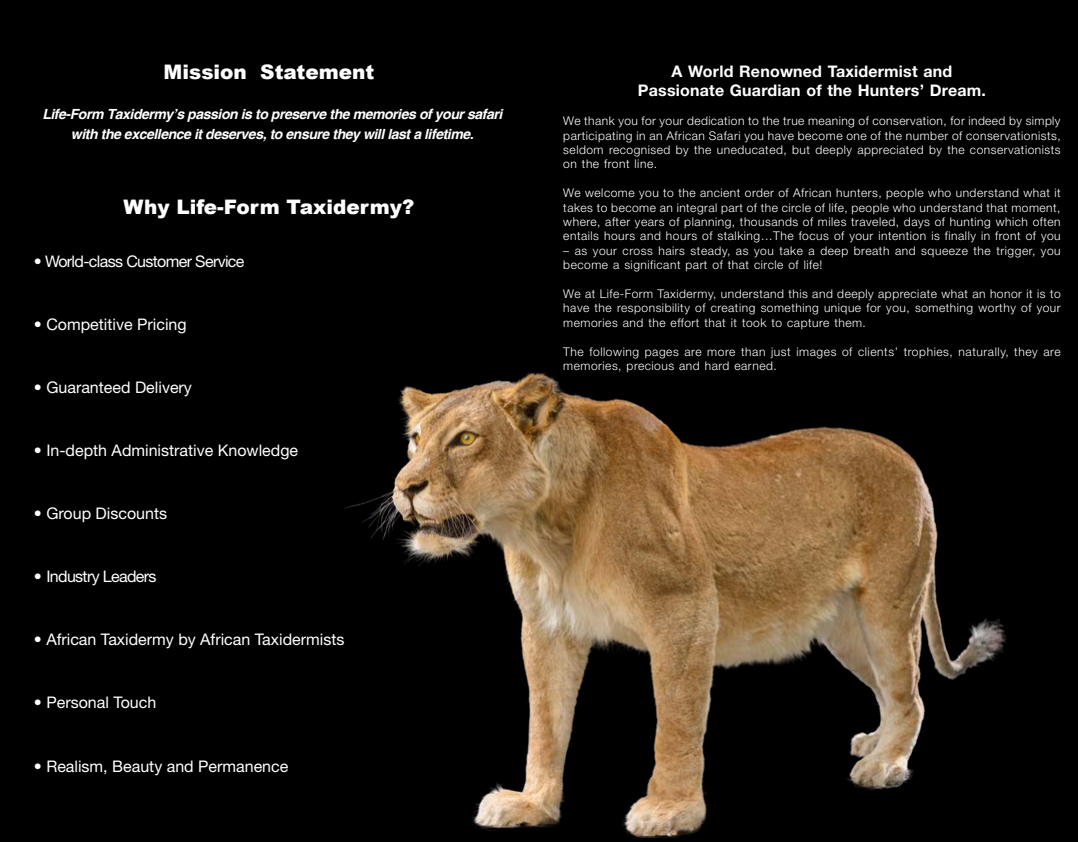
<style>
.page{position:relative;width:1078px;height:842px;background:#fff}
.page>*{position:absolute;margin:0;border:0;box-sizing:border-box;transform-origin:0 0}
.t1{font:900 20px "Arial";color:#fff}
.t2{font:16px "Helvetica Neue LT Std";color:#fff}
.t3{font:700 16px "Helvetica Neue LT Std";letter-spacing:.01em;color:#fff}
.t4{font:16px "Helvetica Neue LT Std";letter-spacing:-.04em;color:#fff}
.t5{font:italic 700 14px/20px "Helvetica";letter-spacing:-.03em;color:#fff;text-align:center}
.t6{font:300 12px/14.4px "Helvetica Neue LT Std";letter-spacing:.04em;color:#fff;text-align:justify}
</style>
<div class="page">
<div style="left:0;top:0;width:1077px;height:842px;background:#000"></div>
<img style="left:345px;top:372px;width:662px;height:466px">
<p class="t1" style="left:163px;top:57px;width:212px">Mission Statement</p>
<p class="t5" style="left:42px;top:104px;width:461px">Life-Form Taxidermy’s passion is to preserve the memories of your safari with the excellence it deserves, to ensure they will last a lifetime.</p>
<p class="t1" style="left:123px;top:192px;width:292px">Why Life-Form Taxidermy?</p>
<p class="t4" style="left:34px;top:252px;width:212px">• World-class Customer Service</p>
<p class="t2" style="left:34px;top:315px;width:154px">• Competitive Pricing</p>
<p class="t2" style="left:34px;top:378px;width:159px">• Guaranteed Delivery</p>
<p class="t2" style="left:34px;top:441px;width:266px">• In-depth Administrative Knowledge</p>
<p class="t2" style="left:34px;top:504px;width:135px">• Group Discounts</p>
<p class="t4" style="left:34px;top:567px;width:124px">• Industry Leaders</p>
<p class="t2" style="left:34px;top:630px;width:312px">• African Taxidermy by African Taxidermists</p>
<p class="t2" style="left:34px;top:693px;width:124px">• Personal Touch</p>
<p class="t2" style="left:34px;top:756px;width:256px">• Realism, Beauty and Permanence</p>
<p class="t3" style="left:671px;top:62px;width:282px">A World Renowned Taxidermist and</p>
<p class="t3" style="left:638px;top:81px;width:349px">Passionate Guardian of the Hunters’ Dream.</p>
<p class="t6" style="left:563px;top:113px;width:499px">We thank you for your dedication to the true meaning of conservation, for indeed by simply participating in an African Safari you have become one of the number of conservationists, seldom recognised by the uneducated, but deeply appreciated by the conservationists on the front line.</p>
<p class="t6" style="left:563px;top:185px;width:499px">We welcome you to the ancient order of African hunters, people who understand what it takes to become an integral part of the circle of life, people who understand that moment, where, after years of planning, thousands of miles traveled, days of hunting which often entails hours and hours of stalking…The focus of your intention is finally in front of you</p>
<p class="t6" style="left:563px;top:243px;width:498px">– as your cross hairs steady, as you take a deep breath and squeeze the trigger, you become a significant part of that circle of life!</p>
<p class="t6" style="left:563px;top:286px;width:499px">We at Life-Form Taxidermy, understand this and deeply appreciate what an honor it is to have the responsibility of creating something unique for you, something worthy of your memories and the effort that it took to capture them.</p>
<p class="t6" style="left:563px;top:344px;width:498px">The following pages are more than just images of clients’ trophies, naturally, they are memories, precious and hard earned.</p>
</div>
